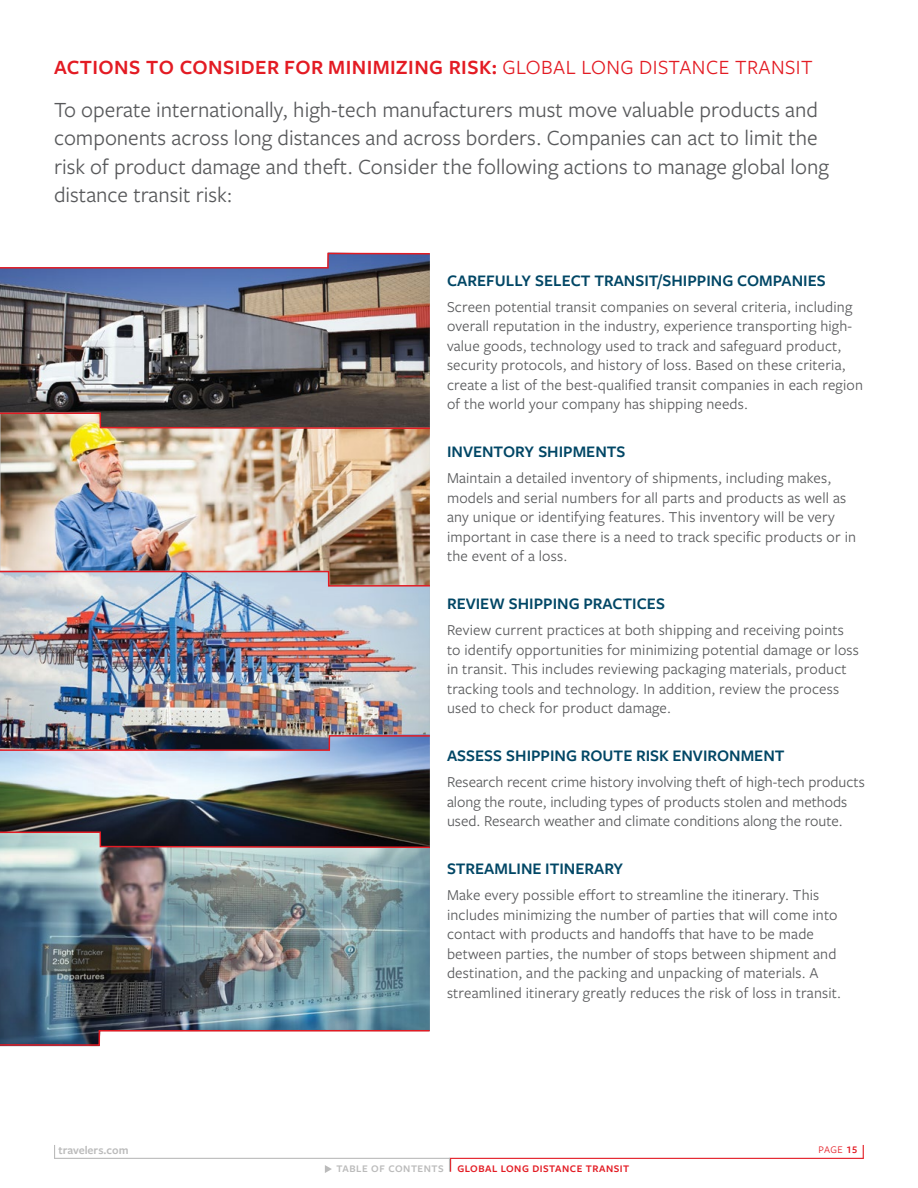
<style>
.page{position:relative;width:918px;height:1188px;background:#fff}
.page>*{position:absolute;margin:0;border:0;box-sizing:border-box;transform-origin:0 0}
.t1{font:22.5px/28.5px "Freight Sans Pro";color:#58595b}
.t2{font:600 21px "Freight Sans Pro";letter-spacing:.02em;color:#e31b23}
.t3{font:600 16.65px "Freight Sans Pro";color:#004665}
.t4{font:15.75px/19.5px "Freight Sans Pro";letter-spacing:.01em;color:#58595b}
.t5{font:600 12px "Freight Sans Pro";color:#bbb}
.t6{font:600 10.5px "Freight Sans Pro";letter-spacing:.05em;color:#e31b23}
.t7{font:600 10.5px "Freight Sans Pro";letter-spacing:.05em;color:#bbb}
.t8{font:10.5px "Freight Sans Pro";color:#e31b23}
.s1{font-weight:400}
.s2{font-weight:600}
</style>
<div class="page">
<hr style="left:450px;top:1158px;width:414px;height:1px;background:#e31b23">
<hr style="left:54px;top:1158px;width:396px;height:1px;background:#bbb">
<svg style="left:449px;top:1158px;width:2px;height:14px"></svg>
<svg style="left:54px;top:1145px;width:1px;height:13px"></svg>
<svg style="left:863px;top:1145px;width:1px;height:13px"></svg>
<img style="left:0;top:430px;width:430px;height:140px">
<img style="left:0;top:587px;width:430px;height:147px">
<img style="left:0;top:269px;width:430px;height:143px">
<img style="left:0;top:752px;width:430px;height:79px">
<img style="left:0;top:849px;width:430px;height:180px">
<img style="left:0;top:412px;width:430px;height:18px">
<img style="left:0;top:570px;width:430px;height:17px">
<img style="left:0;top:734px;width:430px;height:18px">
<svg style="left:0;top:831px;width:430px;height:18px;background:#4e474b"></svg>
<svg style="left:0;top:1029px;width:430px;height:18px"></svg>
<svg style="left:0;top:252px;width:430px;height:17px"></svg>
<svg style="left:325px;top:1165px;width:7px;height:8px"></svg>
<h3 class="t2" style="left:54px;top:53px;width:760px">ACTIONS TO CONSIDER FOR MINIMIZING RISK: <span class="s1">GLOBAL LONG DISTANCE TRANSIT</span></h3>
<p class="t1" style="left:54px;top:94px;width:776px">To operate internationally, high-tech manufacturers must move valuable products and components across long distances and across borders. Companies can act to limit the risk of product damage and theft. Consider the following actions to manage global long distance transit risk:</p>
<h4 class="t3" style="left:447px;top:269px;width:380px">CAREFULLY SELECT TRANSIT/SHIPPING COMPANIES</h4>
<p class="t4" style="left:447px;top:296px;width:418px">Screen potential transit companies on several criteria, including overall reputation in the industry, experience transporting high&shy;value goods, technology used to track and safeguard product, security protocols, and history of loss. Based on these criteria, create a list of the best-qualified transit companies in each region of the world your company has shipping needs.</p>
<h4 class="t3" style="left:447px;top:440px;width:180px">INVENTORY SHIPMENTS</h4>
<p class="t4" style="left:447px;top:468px;width:411px">Maintain a detailed inventory of shipments, including makes, models and serial numbers for all parts and products as well as any unique or identifying features. This inventory will be very important in case there is a need to track specific products or in the event of a loss.</p>
<h4 class="t3" style="left:447px;top:592px;width:219px">REVIEW SHIPPING PRACTICES</h4>
<p class="t4" style="left:447px;top:620px;width:414px">Review current practices at both shipping and receiving points to identify opportunities for minimizing potential damage or loss in transit. This includes reviewing packaging materials, product tracking tools and technology. In addition, review the process used to check for product damage.</p>
<h4 class="t3" style="left:447px;top:744px;width:339px">ASSESS SHIPPING ROUTE RISK ENVIRONMENT</h4>
<p class="t4" style="left:447px;top:772px;width:419px">Research recent crime history involving theft of high-tech products along the route, including types of products stolen and methods used. Research weather and climate conditions along the route.</p>
<h4 class="t3" style="left:447px;top:857px;width:178px">STREAMLINE ITINERARY</h4>
<p class="t4" style="left:447px;top:885px;width:396px">Make every possible effort to streamline the itinerary. This includes minimizing the number of parties that will come into contact with products and handoffs that have to be made between parties, the number of stops between shipment and destination, and the packing and unpacking of materials. A streamlined itinerary greatly reduces the risk of loss in transit.</p>
<p class="t5" style="left:58px;top:1142px;width:72px">travelers.com</p>
<p class="t8" style="left:818px;top:1143px;width:41px">PAGE <span class="s2">15</span></p>
<p class="t7" style="left:337px;top:1161px;width:109px">TABLE OF CONTENTS</p>
<p class="t6" style="left:457px;top:1161px;width:173px">GLOBAL LONG DISTANCE TRANSIT</p>
</div>
